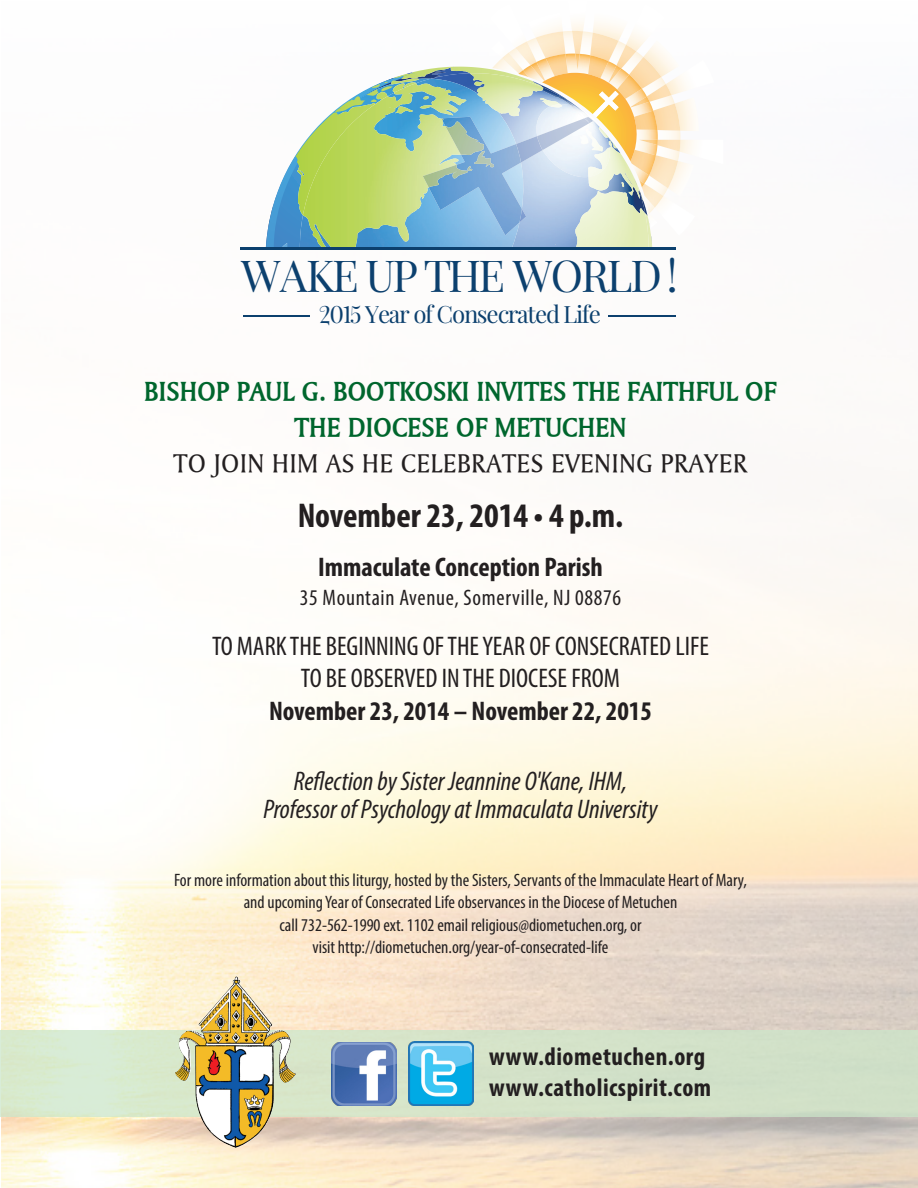
<style>
.page{position:relative;width:918px;height:1188px;background:#fff}
.page>*{position:absolute;margin:0;border:0;box-sizing:border-box;transform-origin:0 0}
.t1{font:43.95px "Playfair Display";letter-spacing:-.05em;color:#0c406e}
.t2{font:700 condensed 34.5px "Myriad Pro";color:#231f20}
.t3{font:italic condensed 27px "Myriad Pro";color:#231f20}
.t4{font:condensed 27px "Myriad Pro";color:#231f20}
.t5{font:700 27px "Ameretto";letter-spacing:.01em;color:#00662d}
.t6{font:700 condensed 27px "Myriad Pro";color:#231f20}
.t7{font:27px "Ameretto Normal";letter-spacing:.01em;color:#231f20}
.t8{font:700 condensed 25.5px "Myriad Pro";letter-spacing:.02em;color:#231f20}
.t9{font:23.85px "Playfair Display";letter-spacing:-.05em;color:#0c406e}
.t10{font:condensed 22.5px "Myriad Pro";letter-spacing:.03em;color:#231f20}
.t11{font:condensed 18px "Myriad Pro";color:#231f20}
</style>
<div class="page">
<img style="left:2px;top:66px;width:916px;height:1122px">
<img style="left:653px;top:214px;width:2px;height:14px">
<img style="left:655px;top:196px;width:40px;height:40px">
<img style="left:680px;top:140px;width:43px;height:24px">
<img style="left:680px;top:66px;width:34px;height:29px">
<img style="left:680px;top:161px;width:14px;height:35px">
<img style="left:680px;top:97px;width:19px;height:34px">
<img style="left:492px;top:31px;width:188px;height:183px">
<img style="left:502px;top:53px;width:16px;height:14px">
<img style="left:653px;top:188px;width:10px;height:20px">
<img style="left:658px;top:140px;width:22px;height:12px">
<img style="left:658px;top:84px;width:14px;height:18px">
<img style="left:515px;top:41px;width:21px;height:24px">
<img style="left:572px;top:31px;width:11px;height:23px">
<img style="left:619px;top:45px;width:17px;height:9px">
<img style="left:536px;top:31px;width:30px;height:23px">
<img style="left:653px;top:155px;width:25px;height:33px">
<img style="left:590px;top:33px;width:29px;height:21px">
<img style="left:658px;top:104px;width:22px;height:27px">
<img style="left:658px;top:57px;width:3px;height:32px">
<img style="left:518px;top:54px;width:140px;height:130px">
<img style="left:653px;top:140px;width:5px;height:5px">
<img style="left:531px;top:62px;width:14px;height:5px">
<img style="left:575px;top:54px;width:5px;height:13px">
<img style="left:609px;top:65px;width:12px;height:2px">
<img style="left:546px;top:54px;width:22px;height:13px">
<img style="left:653px;top:150px;width:3px;height:25px">
<img style="left:588px;top:55px;width:21px;height:12px">
<img style="left:653px;top:111px;width:4px;height:19px">
<hr style="left:244px;top:315px;width:66px;height:2px;background:#0c406e">
<hr style="left:609px;top:315px;width:67px;height:2px;background:#0c406e">
<svg style="left:266px;top:67px;width:387px;height:181px;background:#b8cfb8"></svg>
<hr style="left:241px;top:248px;width:435px;height:2px;background:#0c406e">
<div style="left:0;top:1030px;width:918px;height:87px;background:linear-gradient(to bottom,#d3e3ca,#d4e3ca)"></div>
<img style="left:409px;top:1041px;width:65px;height:65px">
<img style="left:175px;top:976px;width:121px;height:172px">
<img style="left:331px;top:1043px;width:65px;height:63px">
<p class="t1" style="left:241px;top:244px;width:438px">WAKE UP THE WORLD !</p>
<p class="t9" style="left:319px;top:297px;width:283px">2015 Year of Consecrated Life</p>
<p class="t5" style="left:144px;top:374px;width:634px">BISHOP PAUL G. BOOTKOSKI INVITES THE FAITHFUL OF</p>
<p class="t5" style="left:295px;top:410px;width:333px">THE DIOCESE OF METUCHEN</p>
<p class="t7" style="left:173px;top:447px;width:576px">TO JOIN HIM AS HE CELEBRATES EVENING PRAYER</p>
<p class="t2" style="left:298px;top:494px;width:327px">November 23, 2014 • 4 p.m.</p>
<p class="t6" style="left:318px;top:550px;width:286px">Immaculate Conception Parish</p>
<p class="t10" style="left:300px;top:584px;width:323px">35 Mountain Avenue, Somerville, NJ 08876</p>
<p class="t4" style="left:212px;top:630px;width:498px">TO MARK THE BEGINNING OF THE YEAR OF CONSECRATED LIFE</p>
<p class="t4" style="left:301px;top:662px;width:321px">TO BE OBSERVED IN THE DIOCESE FROM</p>
<p class="t6" style="left:269px;top:694px;width:384px">November 23, 2014 – November 22, 2015</p>
<p class="t3" style="left:294px;top:764px;width:335px">Reflection by Sister Jeannine O'Kane, IHM,</p>
<p class="t3" style="left:263px;top:793px;width:396px">Professor of Psychology at Immaculata University</p>
<p class="t11" style="left:174px;top:869px;width:574px">For more information about this liturgy, hosted by the Sisters, Servants of the Immaculate Heart of Mary,</p>
<p class="t11" style="left:244px;top:891px;width:435px">and upcoming Year of Consecrated Life observances in the Diocese of Metuchen</p>
<p class="t11" style="left:279px;top:914px;width:364px">call 732-562-1990 ext. 1102 email religious@diometuchen.org, or</p>
<p class="t11" style="left:312px;top:936px;width:298px">visit http://diometuchen.org/year-of-consecrated-life</p>
<p class="t8" style="left:489px;top:1040px;width:218px">www.diometuchen.org</p>
<p class="t8" style="left:489px;top:1072px;width:224px">www.catholicspirit.com</p>
</div>
